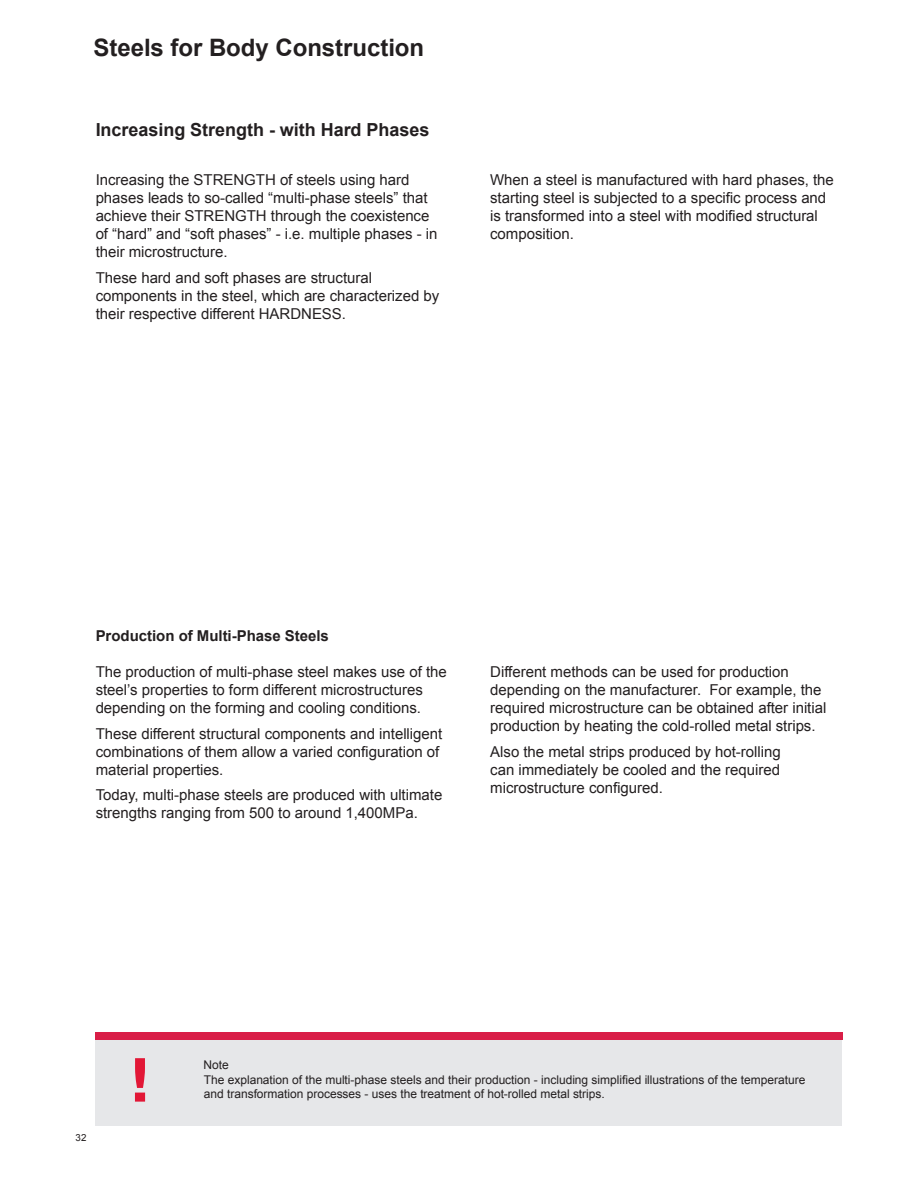
<style>
.page{position:relative;width:918px;height:1188px;background:#fff}
.page>*{position:absolute;margin:0;border:0;box-sizing:border-box;transform-origin:0 0}
.t1{font:700 expanded 60px "Audi Type";color:#e21736}
.t2{font:700 24px "Arial";color:#231f20}
.Head_2{font:700 18px "Arial";color:#231f20}
.Body{font:15px/18px "Arial";color:#231f20}
.Head_3{font:700 15px "Arial";color:#231f20}
.Note_Body{font:12px "Arial";color:#231f20}
.t3{font:9.75px "Arial";color:#231f20}
</style>
<div class="page">
<div style="left:96px;top:1038px;width:746px;height:88px;background:#e6e7e9"></div>
<div style="left:95px;top:1032px;width:747px;height:7px;background:#d91e47"></div>
<h2 class="t2" style="left:94px;top:31px;width:332px">Steels for Body Construction</h2>
<p class="Head_2" style="left:96px;top:118px;width:335px">Increasing Strength - with Hard Phases</p>
<p class="Body" style="left:96px;top:171px;width:343px">Increasing the STRENGTH of steels using hard phases leads to so-called “multi-phase steels” that achieve their STRENGTH through the coexistence of “hard” and “soft phases” - i.e. multiple phases - in their microstructure.</p>
<p class="Body" style="left:96px;top:269px;width:345px">These hard and soft phases are structural components in the steel, which are characterized by their respective different HARDNESS.</p>
<p class="Body" style="left:490px;top:171px;width:345px">When a steel is manufactured with hard phases, the starting steel is subjected to a specific process and is transformed into a steel with modified structural composition.</p>
<p class="Head_3" style="left:96px;top:626px;width:235px">Production of Multi-Phase Steels</p>
<p class="Body" style="left:96px;top:663px;width:353px">The production of multi-phase steel makes use of the steel’s properties to form different microstructures depending on the forming and cooling conditions.</p>
<p class="Body" style="left:96px;top:725px;width:348px">These different structural components and intelligent combinations of them allow a varied configuration of material properties.</p>
<p class="Body" style="left:96px;top:786px;width:348px">Today, multi-phase steels are produced with ultimate strengths ranging from 500 to around 1,400MPa.</p>
<p class="Body" style="left:490px;top:663px;width:338px">Different methods can be used for production depending on the manufacturer. For example, the required microstructure can be obtained after initial production by heating the cold-rolled metal strips.</p>
<p class="Body" style="left:490px;top:743px;width:292px;text-align:justify">Also the metal strips produced by hot-rolling can immediately be cooled and the required microstructure configured.</p>
<p class="t3" style="left:76px;top:1131px;width:12px">32</p>
<p class="t1" style="left:128px;top:1042px;width:26px">!</p>
<p class="Note_Body" style="left:204px;top:1056px;width:27px">Note</p>
<p class="Note_Body" style="left:204px;top:1072px;width:603px">The explanation of the multi-phase steels and their production - including simplified illustrations of the temperature</p>
<p class="Note_Body" style="left:204px;top:1086px;width:403px">and transformation processes - uses the treatment of hot-rolled metal strips.</p>
</div>
